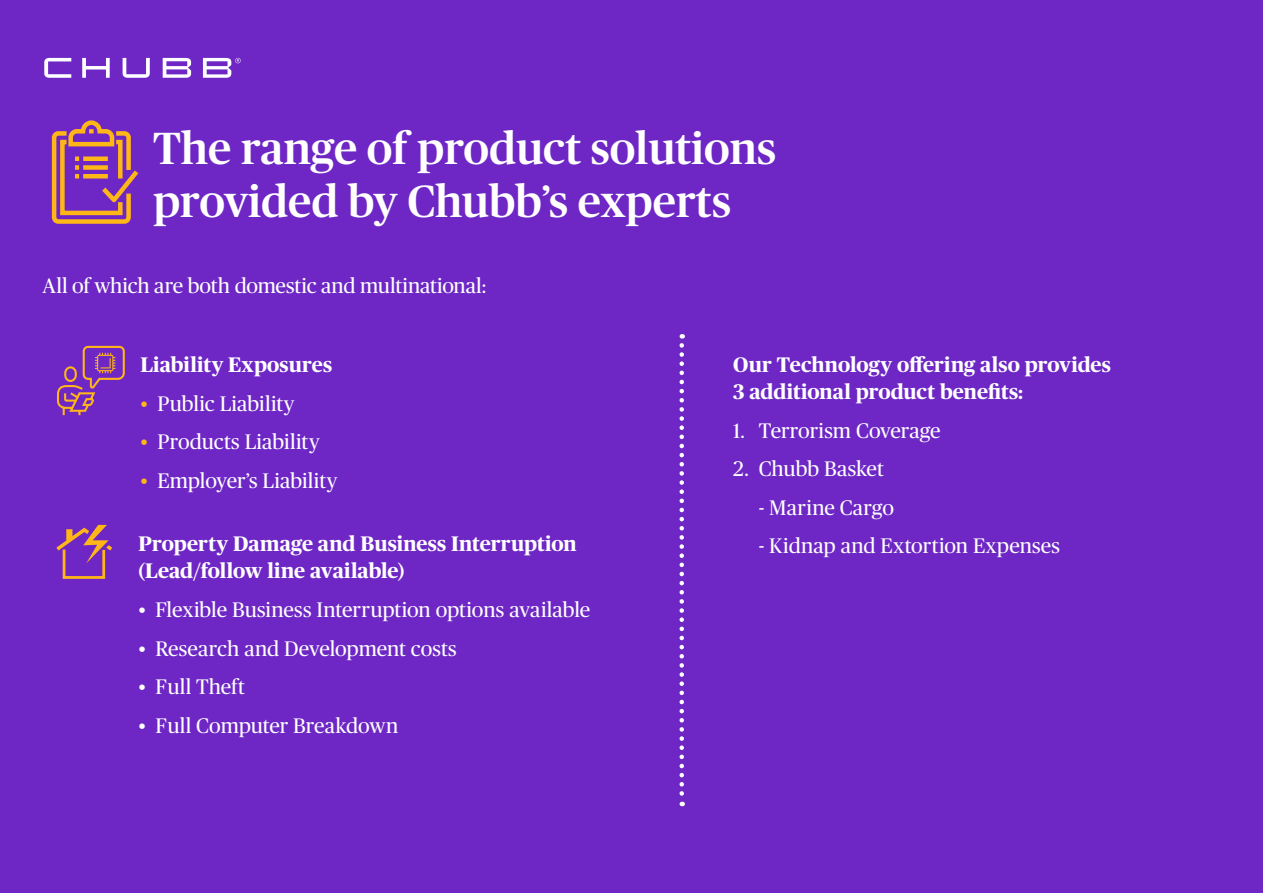
<style>
.page{position:relative;width:1263px;height:893px;background:#6e27c5}
.page>*{position:absolute;margin:0;border:0;box-sizing:border-box;transform-origin:0 0}
.t1{font:500 45px/52.5px "Chubb Publico";color:#fff}
.P7{font:21px "Chubb Publico";color:#fff}
.P6{font:700 21px/27px "Chubb Publico";letter-spacing:.005em;color:#fff}
.P1{font:21px "Chubb Publico";letter-spacing:-.005em;color:#fff}
.s1{color:#ffb617}
</style>
<div class="page">
<svg style="left:51px;top:120px;width:88px;height:104px"></svg>
<svg style="left:679px;top:345px;width:5px;height:461px"></svg>
<svg style="left:56px;top:525px;width:56px;height:39px"></svg>
<div style="left:63px;top:548px;width:42px;height:31px;border:3px solid #ffb617"></div>
<svg style="left:57px;top:345px;width:68px;height:71px"></svg>
<svg style="left:44px;top:58px;width:197px;height:20px"></svg>
<h4 class="t1" style="left:153px;top:120px;width:625px">The range of product solutions provided by Chubb’s experts</h4>
<p class="P1" style="left:43px;top:271px;width:445px">All of which are both domestic and multinational:</p>
<p class="P6" style="left:140px;top:350px;width:193px">Liability Exposures</p>
<p class="P7" style="left:140px;top:389px;width:156px"><span class="s1">•</span> Public Liability</p>
<p class="P7" style="left:140px;top:427px;width:181px"><span class="s1">•</span> Products Liability</p>
<p class="P7" style="left:140px;top:466px;width:198px"><span class="s1">•</span> Employer’s Liability</p>
<p class="P6" style="left:733px;top:350px;width:379px">Our Technology offering also provides<br>3 additional product benefits:</p>
<p class="P7" style="left:733px;top:416px;width:209px">1. Terrorism Coverage</p>
<p class="P7" style="left:733px;top:454px;width:152px">2. Chubb Basket</p>
<p class="P7" style="left:759px;top:493px;width:137px">- Marine Cargo</p>
<p class="P6" style="left:138px;top:529px;width:440px">Property Damage and Business Interruption</p>
<p class="P7" style="left:759px;top:531px;width:303px">- Kidnap and Extortion Expenses</p>
<p class="P6" style="left:138px;top:556px;width:268px">(Lead/follow line available)</p>
<p class="P7" style="left:138px;top:595px;width:453px">• Flexible Business Interruption options available</p>
<p class="P7" style="left:138px;top:633px;width:320px">• Research and Development costs</p>
<p class="P7" style="left:138px;top:672px;width:108px">• Full Theft</p>
<p class="P7" style="left:138px;top:710px;width:262px">• Full Computer Breakdown</p>
</div>
